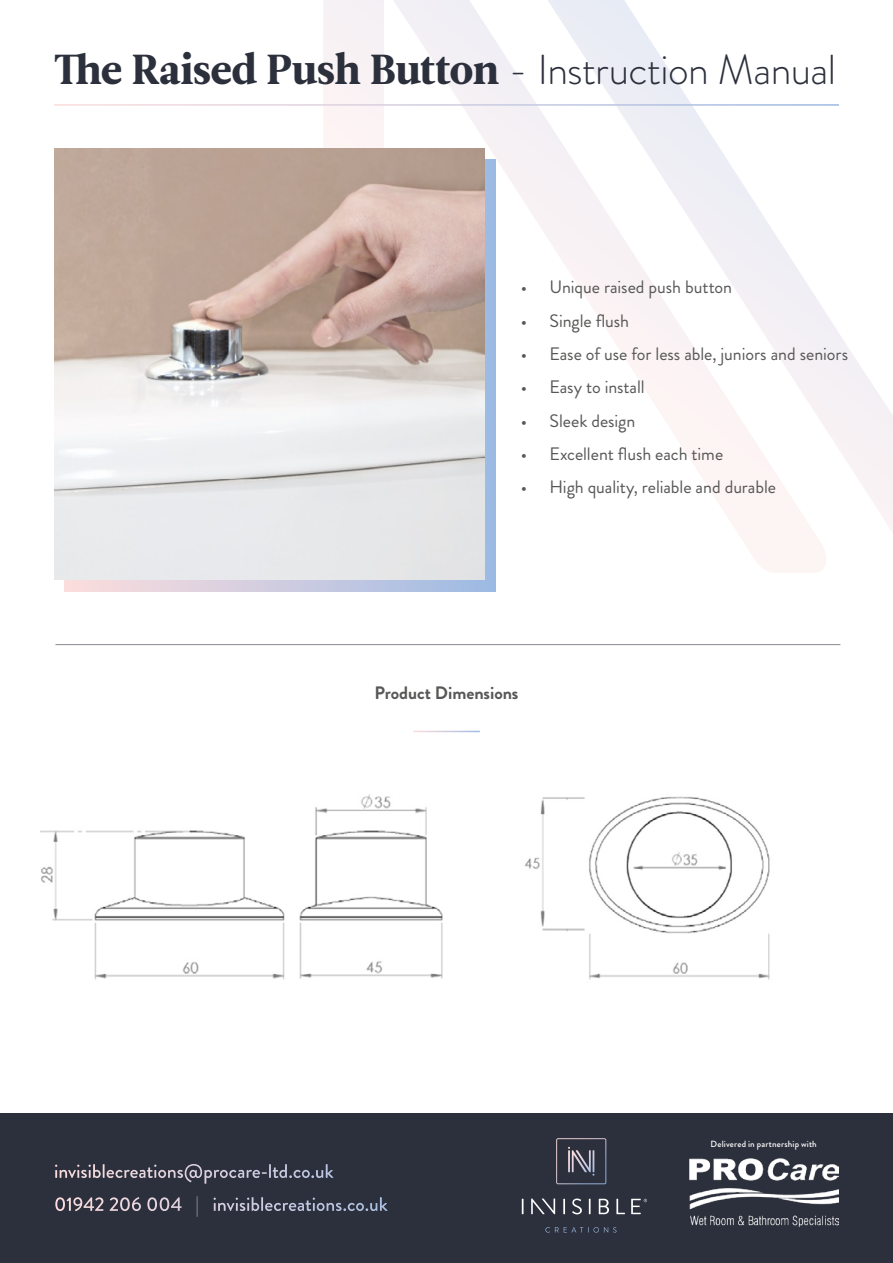
<style>
.page{position:relative;width:893px;height:1263px;background:#fff}
.page>*{position:absolute;margin:0;border:0;box-sizing:border-box;transform-origin:0 0}
.t1{font:41.85px "Leitura News Roman 4";letter-spacing:-.005em;color:#2c303c}
.t2{font:500 19.5px/33px "Brandon Grotesque";color:#fff}
.t3{font:18px "Brandon Grotesque";letter-spacing:-.005em;color:#575756}
.t4{font:700 18px "Brandon Grotesque";letter-spacing:-.005em;color:#575756}
.t5{font:500 9px "Brandon Grotesque";letter-spacing:.02em;color:#fff}
.s1{font-family:"Brandon Grotesque";font-weight:300}
.s2{color:#88868f}
</style>
<div class="page">
<svg style="left:323px;top:0;width:127px;height:149px"></svg>
<svg style="left:450px;top:0;width:443px;height:573px"></svg>
<hr style="left:54px;top:104px;width:785px;height:2px;background:#fff">
<div style="left:64px;top:160px;width:431px;height:431px;background:linear-gradient(to right,#fededd,#9ebae3)"></div>
<img style="left:54px;top:149px;width:431px;height:431px">
<img style="left:40px;top:794px;width:403px;height:186px">
<img style="left:524px;top:796px;width:246px;height:184px">
<hr style="left:55px;top:644px;width:785px;height:1px;background:#2c303c">
<div style="left:0;top:1113px;width:893px;height:150px;background:#2c303c"></div>
<img style="left:689px;top:1158px;width:150px;height:68px">
<svg style="left:522px;top:1199px;width:1px;height:15px"></svg>
<svg style="left:563px;top:1199px;width:2px;height:15px"></svg>
<svg style="left:572px;top:1198px;width:10px;height:16px"></svg>
<svg style="left:589px;top:1199px;width:2px;height:15px"></svg>
<svg style="left:599px;top:1199px;width:10px;height:15px"></svg>
<svg style="left:616px;top:1199px;width:9px;height:15px"></svg>
<svg style="left:531px;top:1198px;width:24px;height:16px"></svg>
<svg style="left:556px;top:1138px;width:50px;height:46px"></svg>
<svg style="left:545px;top:1227px;width:71px;height:5px"></svg>
<svg style="left:631px;top:1199px;width:16px;height:15px"></svg>
<h1 class="t1" style="left:54px;top:45px;width:783px">The Raised Push Button <span class="s1">- Instruction Manual</span></h1>
<p class="t3" style="left:521px;top:275px;width:213px">• Unique raised push button</p>
<p class="t3" style="left:521px;top:308px;width:110px">• Single flush</p>
<p class="t3" style="left:521px;top:341px;width:329px">• Ease of use for less able, juniors and seniors</p>
<p class="t3" style="left:521px;top:375px;width:125px">• Easy to install</p>
<p class="t3" style="left:521px;top:408px;width:116px">• Sleek design</p>
<p class="t3" style="left:521px;top:441px;width:204px">• Excellent flush each time</p>
<p class="t3" style="left:521px;top:475px;width:257px">• High quality, reliable and durable</p>
<p class="t4" style="left:374px;top:680px;width:146px">Product Dimensions</p>
<p class="t2" style="left:54px;top:1155px;width:335px">invisiblecreations@procare-ltd.co.uk<br>01942 206 004 <span class="s2">|</span> invisiblecreations.co.uk</p>
<p class="t5" style="left:710px;top:1138px;width:108px">Delivered in partnership with</p>
</div>
